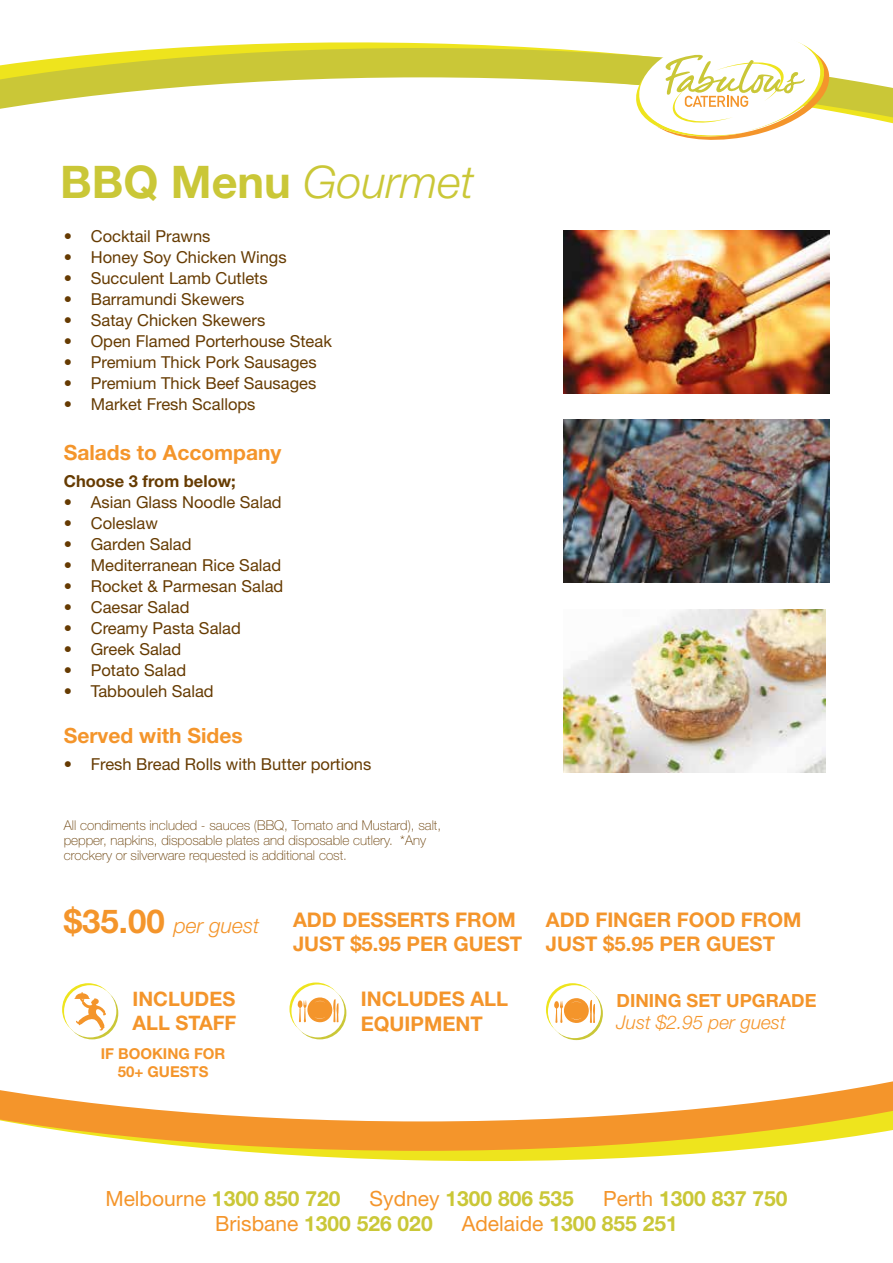
<style>
.page{position:relative;width:893px;height:1263px;background:#fff}
.page>*{position:absolute;margin:0;border:0;box-sizing:border-box;transform-origin:0 0}
.t1{font:700 45px "Helvetica Neue LT Std";color:#cac737}
.t2{font:700 21px "Helvetica Neue LT Std";color:#cac737}
.t3{font:700 21px "Helvetica Neue LT Std";color:#f4952b}
.t4{font:italic 300 21px "Helvetica Neue LT Std";color:#f4952b}
.t5{font:700 20.25px/24.3px "Helvetica Neue LT Std";color:#f4952b}
.t6{font:700 19.95px/24px "Helvetica Neue LT Std";color:#f4952b}
.t7{font:italic 300 18.9px "Helvetica Neue LT Std";color:#f4952b}
.t8{font:700 18.15px "Helvetica Neue LT Std";color:#f4952b}
.t9{font:16.5px "Helvetica Neue LT Std";color:#663b02}
.t10{font:700 16.5px "Helvetica Neue LT Std";color:#663b02}
.t11{font:700 15px/18px "Helvetica Neue LT Std";color:#f4952b;text-align:center}
.t12{font:100 13.5px/15px "Helvetica Neue LT Std";color:#663b02}
.s1{font-weight:300;font-style:italic}
.s2{font-weight:700;font-style:normal;font-size:33px}
.s3{font-weight:400;color:#f4952b}
</style>
<div class="page">
<img style="left:564px;top:261px;width:265px;height:132px">
<img style="left:564px;top:420px;width:265px;height:163px">
<img style="left:564px;top:610px;width:261px;height:163px">
<svg style="left:174px;top:42px;width:656px;height:219px"></svg>
<svg style="left:0;top:48px;width:893px;height:201px"></svg>
<svg style="left:237px;top:1151px;width:491px;height:11px;fill:#eee41d"></svg>
<svg style="left:0;top:982px;width:893px;height:169px"></svg>
<svg style="left:632px;top:42px;width:201px;height:102px"></svg>
<h1 class="t1" style="left:60px;top:154px;width:416px">BBQ Menu <span class="s1">Gourmet</span></h1>
<p class="t9" style="left:64px;top:226px;width:148px">• Cocktail Prawns</p>
<p class="t9" style="left:64px;top:247px;width:224px">• Honey Soy Chicken Wings</p>
<p class="t9" style="left:64px;top:268px;width:205px">• Succulent Lamb Cutlets</p>
<p class="t9" style="left:64px;top:289px;width:182px">• Barramundi Skewers</p>
<p class="t9" style="left:64px;top:310px;width:203px">• Satay Chicken Skewers</p>
<p class="t9" style="left:64px;top:331px;width:270px">• Open Flamed Porterhouse Steak</p>
<p class="t9" style="left:64px;top:352px;width:254px">• Premium Thick Pork Sausages</p>
<p class="t9" style="left:64px;top:373px;width:254px">• Premium Thick Beef Sausages</p>
<p class="t9" style="left:64px;top:394px;width:193px">• Market Fresh Scallops</p>
<p class="t3" style="left:64px;top:439px;width:219px">Salads to Accompany</p>
<p class="t10" style="left:64px;top:471px;width:173px">Choose 3 from below;</p>
<p class="t9" style="left:64px;top:492px;width:219px">• Asian Glass Noodle Salad</p>
<p class="t9" style="left:64px;top:513px;width:96px">• Coleslaw</p>
<p class="t9" style="left:64px;top:534px;width:129px">• Garden Salad</p>
<p class="t9" style="left:64px;top:555px;width:219px">• Mediterranean Rice Salad</p>
<p class="t9" style="left:64px;top:576px;width:221px">• Rocket &amp; Parmesan Salad</p>
<p class="t9" style="left:64px;top:597px;width:127px">• Caesar Salad</p>
<p class="t9" style="left:64px;top:618px;width:179px">• Creamy Pasta Salad</p>
<p class="t9" style="left:64px;top:639px;width:119px">• Greek Salad</p>
<p class="t9" style="left:64px;top:660px;width:124px">• Potato Salad</p>
<p class="t9" style="left:64px;top:681px;width:151px">• Tabbouleh Salad</p>
<p class="t3" style="left:64px;top:723px;width:180px">Served with Sides</p>
<p class="t9" style="left:64px;top:754px;width:309px">• Fresh Bread Rolls with Butter portions</p>
<p class="t12" style="left:64px;top:817px;width:379px">All condiments included - sauces (BBQ, Tomato and Mustard), salt, pepper, napkins, disposable plates and disposable cutlery. *Any crockery or silverware requested is additional cost.</p>
<p class="t4" style="left:64px;top:912px;width:197px"><span class="s2">$35.00</span> per guest</p>
<p class="t6" style="left:133px;top:987px;width:105px">INCLUDES<br>ALL STAFF</p>
<p class="t11" style="left:101px;top:1044px;width:126px">IF BOOKING FOR<br>50+ GUESTS</p>
<p class="t5" style="left:293px;top:907px;width:231px">ADD DESSERTS FROM<br>JUST $5.95 PER GUEST</p>
<p class="t5" style="left:546px;top:907px;width:257px">ADD FINGER FOOD FROM<br>JUST $5.95 PER GUEST</p>
<p class="t5" style="left:361px;top:986px;width:149px">INCLUDES ALL<br>EQUIPMENT</p>
<p class="t8" style="left:616px;top:989px;width:202px">DINING SET UPGRADE</p>
<p class="t7" style="left:616px;top:1011px;width:171px">Just $2.95 per guest</p>
<p class="t2" style="left:105px;top:1185px;width:237px"><span class="s3">Melbourne</span> 1300 850 720</p>
<p class="t2" style="left:370px;top:1185px;width:206px"><span class="s3">Sydney</span> 1300 806 535</p>
<p class="t2" style="left:603px;top:1185px;width:186px"><span class="s3">Perth</span> 1300 837 750</p>
<p class="t2" style="left:215px;top:1210px;width:219px"><span class="s3">Brisbane</span> 1300 526 020</p>
<p class="t2" style="left:462px;top:1210px;width:217px"><span class="s3">Adelaide</span> 1300 855 251</p>
</div>
